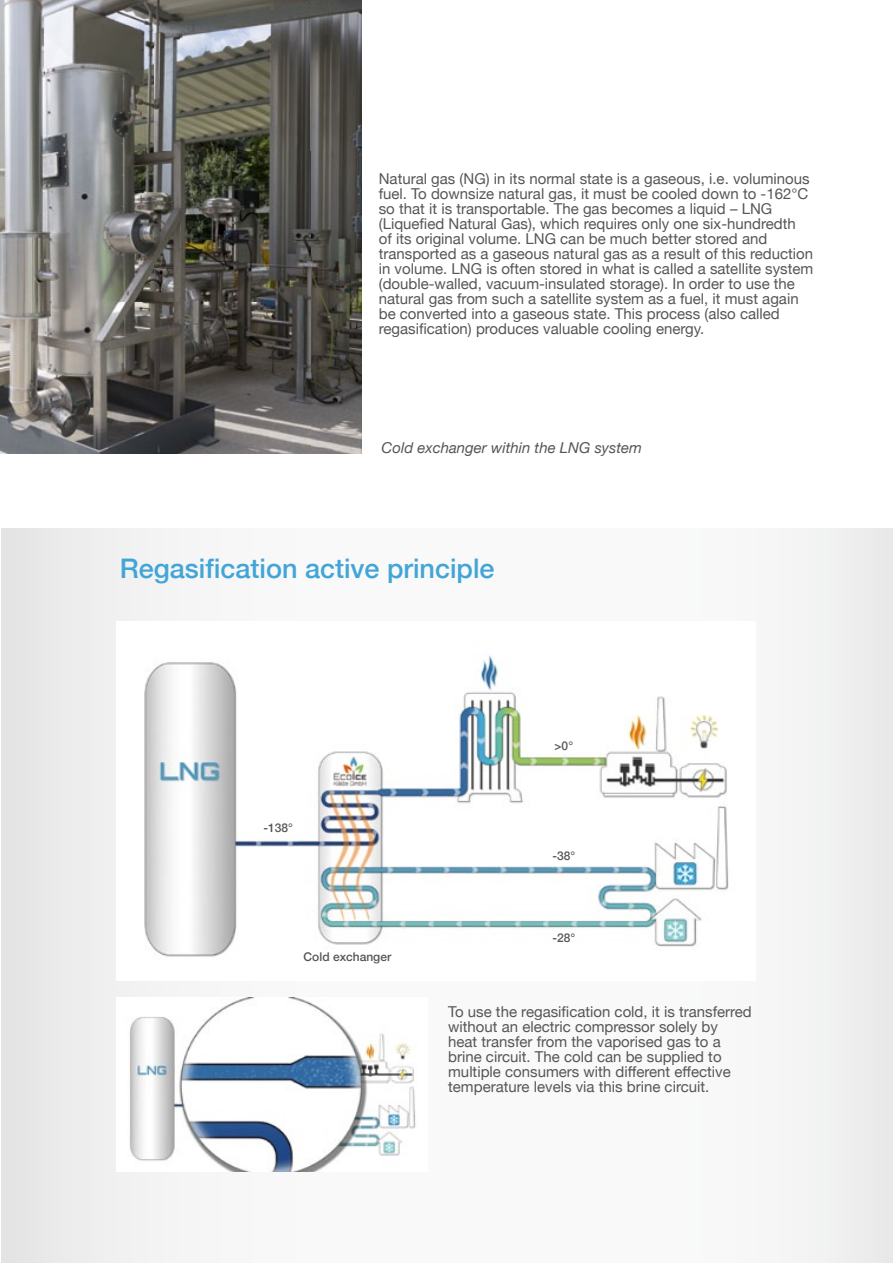
<style>
.page{position:relative;width:893px;height:1263px;background:#fff}
.page>*{position:absolute;margin:0;border:0;box-sizing:border-box;transform-origin:0 0}
.t1{font:500 27px "Helvetica Neue";color:#42a5d7}
.t2{font:15px/15px "Helvetica Neue";color:#565655}
.t3{font:italic 15px "Helvetica Neue";color:#565655}
.t4{font:500 12px "Helvetica Neue";color:#565655}
</style>
<div class="page">
<div style="left:1px;top:529px;width:892px;height:734px;background:linear-gradient(to bottom,#efefef,#f4f4f4)"></div>
<img style="left:117px;top:621px;width:638px;height:359px">
<img style="left:117px;top:997px;width:310px;height:175px">
<img style="left:0;top:0;width:362px;height:454px">
<p class="t2" style="left:379px;top:172px;width:436px">Natural gas (NG) in its normal state is a gaseous, i.e. voluminous fuel. To downsize natural gas, it must be cooled down to -162°C so that it is transportable. The gas becomes a liquid – LNG (Liquefied Natural Gas), which requires only one six-hundredth<br>of its original volume. LNG can be much better stored and transported as a gaseous natural gas as a result of this reduction in volume. LNG is often stored in what is called a satellite system (double-walled, vacuum-insulated storage). In order to use the natural gas from such a satellite system as a fuel, it must again be converted into a gaseous state. This process (also called regasification) produces valuable cooling energy.</p>
<p class="t3" style="left:382px;top:436px;width:262px">Cold exchanger within the LNG system</p>
<h1 class="t1" style="left:120px;top:546px;width:376px">Regasification active principle</h1>
<p class="t4" style="left:263px;top:818px;width:31px">-138°</p>
<p class="t4" style="left:304px;top:947px;width:89px">Cold exchanger</p>
<p class="t4" style="left:554px;top:736px;width:20px">&gt;0°</p>
<p class="t4" style="left:552px;top:846px;width:24px">-38°</p>
<p class="t4" style="left:552px;top:928px;width:24px">-28°</p>
<p class="t2" style="left:448px;top:1005px;width:305px">To use the regasification cold, it is transferred without an electric compressor solely by<br>heat transfer from the vaporised gas to a brine circuit. The cold can be supplied to multiple consumers with different effective temperature levels via this brine circuit.</p>
</div>
